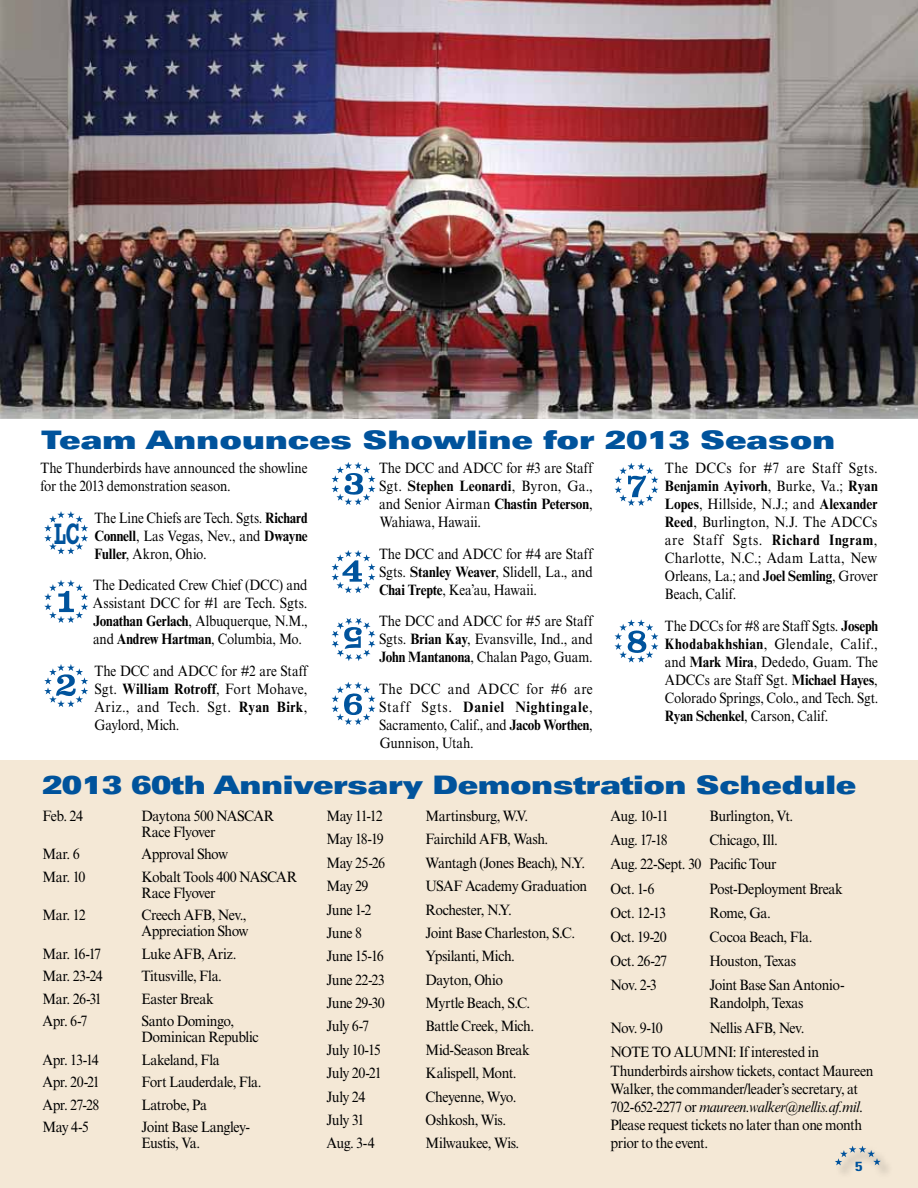
<style>
.page{position:relative;width:918px;height:1188px;background:#fff}
.page>*{position:absolute;margin:0;border:0;box-sizing:border-box;transform-origin:0 0}
.t1{font:54px/84.3px "T Bird Numbers";color:#00539c}
.t2{font:700 30px "Rockwell Std";color:#00539c;scale:.6 1}
.t3{font:25.5px "Univers LT Std X Black Ex";letter-spacing:-.01em;color:#00539c;scale:.95 1}
.t4{font:25.5px "Univers LT Std X Black Ex";letter-spacing:-.01em;color:#00539c}
.t5{font:15px/15.8px "Times New Roman MT Std";letter-spacing:-.025em;color:#000;scale:.93 1}
.t6{font:15px/18px "Times New Roman MT Std";letter-spacing:-.025em;color:#000;text-align:justify;scale:.88 1}
.t7{font:15px/18px "Times New Roman MT Std";letter-spacing:-.025em;color:#000;text-align:justify;scale:.9 1}
.t8{font:15px "Times New Roman MT Std";letter-spacing:-.045em;color:#000;scale:.93 1}
.t9{font:700 condensed 13.2px "Univers LT Std";color:#00539c;scale:1.25 1}
.s1{font-weight:700}
.s2{font-style:italic}
</style>
<div class="page">
<div style="left:0;top:760px;width:918px;height:428px;background:#f4e8d6"></div>
<div style="left:834px;top:1145px;width:60px;height:34px;background:#000;opacity:.4"></div>
<svg style="left:835px;top:1146px;width:46px;height:19px"></svg>
<img style="left:0;top:0;width:918px;height:418px">
<svg style="left:44px;top:511px;width:44px;height:43px"></svg>
<h3 class="t4" style="left:41px;top:424px;width:796px">Team Announces Showline for 2013 Season</h3>
<p class="t6" style="left:40px;top:459px;width:305px">The Thunderbirds have announced the showline for the 2013 demonstration season.</p>
<p class="t6" style="left:94px;top:509px;width:244px">The Line Chiefs are Tech. Sgts. <span class="s1">Richard Connell</span>, Las Vegas, Nev., and <span class="s1">Dwayne Fuller</span>, Akron, Ohio.</p>
<p class="t6" style="left:93px;top:576px;width:245px">The Dedicated Crew Chief (DCC) and Assistant DCC for #1 are Tech. Sgts.<br><span class="s1">Jonathan Gerlach</span>, Albuquerque, N.M., and <span class="s1">Andrew Hartman</span>, Columbia, Mo.</p>
<p class="t6" style="left:94px;top:662px;width:244px">The DCC and ADCC for #2 are Staff Sgt. <span class="s1">William Rotroff</span>, Fort Mohave, Ariz., and Tech. Sgt. <span class="s1">Ryan Birk</span>, Gaylord, Mich.</p>
<h2 class="t2" style="left:54px;top:516px;width:44px">LC</h2>
<h1 class="t1" style="left:44px;top:562px;width:48px">1<br>2</h1>
<h1 class="t1" style="left:332px;top:442px;width:48px;line-height:88.1px">3<br>4</h1>
<h1 class="t1" style="left:332px;top:611px;width:48px;line-height:63.8px">5<br>6</h1>
<p class="t6" style="left:379px;top:459px;width:244px">The DCC and ADCC for #3 are Staff Sgt. <span class="s1">Stephen Leonardi</span>, Byron, Ga., and Senior Airman <span class="s1">Chastin Peterson</span>, Wahiawa, Hawaii.</p>
<p class="t6" style="left:379px;top:545px;width:244px">The DCC and ADCC for #4 are Staff Sgts. <span class="s1">Stanley Weaver</span>, Slidell, La., and <span class="s1">Chai Trepte</span>, Kea’au, Hawaii.</p>
<p class="t6" style="left:379px;top:612px;width:244px">The DCC and ADCC for #5 are Staff Sgts. <span class="s1">Brian Kay</span>, Evansville, Ind., and <span class="s1">John Mantanona</span>, Chalan Pago, Guam.</p>
<p class="t7" style="left:379px;top:680px;width:239px">The DCC and ADCC for #6 are Staff Sgts. <span class="s1">Daniel Nightingale</span>, Sacramento, Calif., and <span class="s1">Jacob Worthen</span>, Gunnison, Utah.</p>
<p class="t7" style="left:665px;top:459px;width:238px">The DCCs for #7 are Staff Sgts.<br><span class="s1">Benjamin Ayivorh</span>, Burke, Va.; <span class="s1">Ryan Lopes</span>, Hillside, N.J.; and <span class="s1">Alexander Reed</span>, Burlington, N.J. The ADCCs are Staff Sgts. <span class="s1">Richard Ingram</span>, Charlotte, N.C.; Adam Latta, New Orleans, La.; and <span class="s1">Joel Semling</span>, Grover Beach, Calif.</p>
<p class="t6" style="left:665px;top:617px;width:244px">The DCCs for #8 are Staff Sgts. <span class="s1">Joseph Khodabakhshian</span>, Glendale, Calif., and <span class="s1">Mark Mira</span>, Dededo, Guam. The ADCCs are Staff Sgt. <span class="s1">Michael Hayes</span>, Colorado Springs, Colo., and Tech. Sgt.<br><span class="s1">Ryan Schenkel</span>, Carson, Calif.</p>
<h1 class="t1" style="left:615px;top:445px;width:48px">7</h1>
<h1 class="t1" style="left:615px;top:602px;width:48px">8</h1>
<h3 class="t3" style="left:42px;top:770px;width:859px">2013 60th Anniversary Demonstration Schedule</h3>
<p class="t5" style="left:43px;top:808px;width:45px">Feb. 24</p>
<p class="t5" style="left:142px;top:808px;width:144px">Daytona 500 NASCAR<br>Race Flyover</p>
<p class="t5" style="left:43px;top:846px;width:41px">Mar. 6</p>
<p class="t8" style="left:142px;top:846px;width:95px">Approval Show</p>
<p class="t5" style="left:43px;top:869px;width:48px">Mar. 10</p>
<p class="t5" style="left:142px;top:869px;width:169px">Kobalt Tools 400 NASCAR<br>Race Flyover</p>
<p class="t5" style="left:43px;top:907px;width:48px">Mar. 12</p>
<p class="t5" style="left:142px;top:907px;width:117px">Creech AFB, Nev.,<br>Appreciation Show</p>
<p class="t5" style="left:43px;top:946px;width:64px">Mar. 16-17</p>
<p class="t5" style="left:142px;top:946px;width:104px">Luke AFB, Ariz.</p>
<p class="t5" style="left:43px;top:968px;width:66px">Mar. 23-24</p>
<p class="t5" style="left:142px;top:968px;width:88px">Titusville, Fla.</p>
<p class="t5" style="left:43px;top:991px;width:65px">Mar. 26-31</p>
<p class="t5" style="left:142px;top:991px;width:79px">Easter Break</p>
<p class="t5" style="left:43px;top:1013px;width:50px">Apr. 6-7</p>
<p class="t5" style="left:142px;top:1013px;width:127px">Santo Domingo,<br>Dominican Republic</p>
<p class="t5" style="left:43px;top:1052px;width:62px">Apr. 13-14</p>
<p class="t5" style="left:142px;top:1052px;width:86px">Lakeland, Fla</p>
<p class="t5" style="left:43px;top:1074px;width:63px">Apr. 20-21</p>
<p class="t5" style="left:142px;top:1074px;width:130px">Fort Lauderdale, Fla.</p>
<p class="t5" style="left:43px;top:1097px;width:63px">Apr. 27-28</p>
<p class="t5" style="left:142px;top:1097px;width:72px">Latrobe, Pa</p>
<p class="t5" style="left:43px;top:1119px;width:51px">May 4-5</p>
<p class="t5" style="left:142px;top:1119px;width:118px">Joint Base Langley-<br>Eustis, Va.</p>
<p class="t5" style="left:327px;top:808px;width:62px">May 11-12</p>
<p class="t5" style="left:426px;top:808px;width:112px">Martinsburg, W.V.</p>
<p class="t5" style="left:327px;top:832px;width:63px">May 18-19</p>
<p class="t5" style="left:426px;top:832px;width:133px">Fairchild AFB, Wash.</p>
<p class="t5" style="left:327px;top:855px;width:65px">May 25-26</p>
<p class="t5" style="left:426px;top:855px;width:173px">Wantagh (Jones Beach), N.Y.</p>
<p class="t5" style="left:327px;top:878px;width:47px">May 29</p>
<p class="t5" style="left:426px;top:878px;width:175px">USAF Academy Graduation</p>
<p class="t5" style="left:327px;top:902px;width:50px">June 1-2</p>
<p class="t5" style="left:426px;top:902px;width:94px">Rochester, N.Y.</p>
<p class="t5" style="left:327px;top:925px;width:40px">June 8</p>
<p class="t5" style="left:426px;top:925px;width:162px">Joint Base Charleston, S.C.</p>
<p class="t5" style="left:327px;top:948px;width:63px">June 15-16</p>
<p class="t5" style="left:426px;top:948px;width:98px">Ypsilanti, Mich.</p>
<p class="t5" style="left:327px;top:972px;width:64px">June 22-23</p>
<p class="t5" style="left:426px;top:972px;width:85px">Dayton, Ohio</p>
<p class="t5" style="left:327px;top:995px;width:64px">June 29-30</p>
<p class="t5" style="left:426px;top:995px;width:114px">Myrtle Beach, S.C.</p>
<p class="t5" style="left:327px;top:1018px;width:47px">July 6-7</p>
<p class="t5" style="left:426px;top:1018px;width:118px">Battle Creek, Mich.</p>
<p class="t5" style="left:327px;top:1042px;width:60px">July 10-15</p>
<p class="t5" style="left:426px;top:1042px;width:114px">Mid-Season Break</p>
<p class="t5" style="left:327px;top:1065px;width:61px">July 20-21</p>
<p class="t5" style="left:426px;top:1065px;width:99px">Kalispell, Mont.</p>
<p class="t5" style="left:327px;top:1089px;width:43px">July 24</p>
<p class="t5" style="left:426px;top:1089px;width:99px">Cheyenne, Wyo.</p>
<p class="t5" style="left:327px;top:1112px;width:42px">July 31</p>
<p class="t5" style="left:426px;top:1112px;width:88px">Oshkosh, Wis.</p>
<p class="t5" style="left:327px;top:1135px;width:53px">Aug. 3-4</p>
<p class="t5" style="left:426px;top:1135px;width:102px">Milwaukee, Wis.</p>
<p class="t5" style="left:611px;top:808px;width:64px">Aug. 10-11</p>
<p class="t5" style="left:710px;top:808px;width:92px">Burlington, Vt.</p>
<p class="t5" style="left:611px;top:832px;width:63px">Aug. 17-18</p>
<p class="t5" style="left:611px;top:828px;width:181px;line-height:24.2px;text-align:justify;text-indent:99px">Chicago, Ill.<br>Aug. 22-Sept. 30 Pacific Tour Oct. 1-6</p>
<p class="t5" style="left:710px;top:881px;width:145px">Post-Deployment Break</p>
<p class="t5" style="left:611px;top:905px;width:61px">Oct. 12-13</p>
<p class="t5" style="left:710px;top:905px;width:67px">Rome, Ga.</p>
<p class="t5" style="left:611px;top:929px;width:62px">Oct. 19-20</p>
<p class="t5" style="left:710px;top:929px;width:112px">Cocoa Beach, Fla.</p>
<p class="t5" style="left:611px;top:953px;width:62px">Oct. 26-27</p>
<p class="t5" style="left:710px;top:953px;width:95px">Houston, Texas</p>
<p class="t5" style="left:611px;top:977px;width:51px">Nov. 2-3</p>
<p class="t5" style="left:710px;top:976px;width:147px;line-height:17.4px">Joint Base San Antonio-<br>Randolph, Texas</p>
<p class="t5" style="left:611px;top:1020px;width:58px">Nov. 9-10</p>
<p class="t5" style="left:611px;top:1015px;width:226px;line-height:24.9px;text-indent:99px">Nellis AFB, Nev.<br>NOTE TO ALUMNI: If interested in</p>
<p class="t5" style="left:611px;top:1061px;width:284px;line-height:18.1px">Thunderbirds airshow tickets, contact Maureen Walker, the commander/leader’s secretary, at 702-652-2277 or <span class="s2">maureen.walker@nellis.af.mil</span>.<br>Please request tickets no later than one month prior to the event.</p>
<p class="t9" style="left:855px;top:1158px;width:7px">5</p>
</div>
